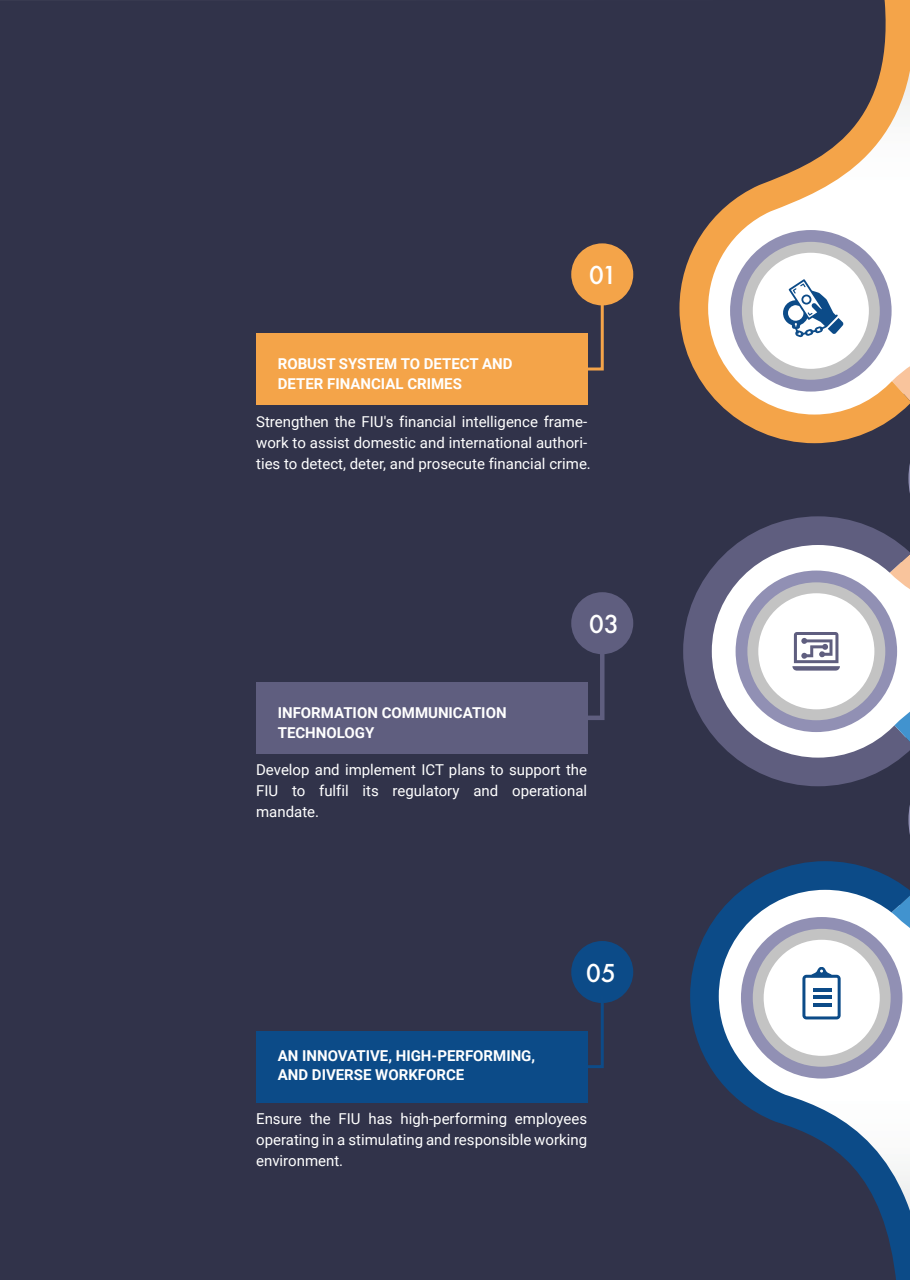
<style>
.page{position:relative;width:910px;height:1280px;background:#fff}
.page>*{position:absolute;margin:0;border:0;box-sizing:border-box;transform-origin:0 0}
.t1{font:500 24px "Futura";color:#fff}
.t2{font:15px/21px "Roboto";color:#fff;text-align:justify}
.t3{font:700 15px/19.5px "Roboto";color:#fff}
</style>
<div class="page">
<div style="left:0;top:0;width:892px;height:1280px;background:#31334a"></div>
<svg style="left:690px;top:861px;width:220px;height:419px"></svg>
<svg style="left:679px;top:0;width:231px;height:443px"></svg>
<svg style="left:683px;top:516px;width:215px;height:270px"></svg>
<svg style="left:890px;top:343px;width:20px;height:270px"></svg>
<div style="left:736px;top:570px;width:161px;height:162px;background:#9190b4;border-radius:50%"></div>
<div style="left:747px;top:582px;width:138px;height:138px;background:#c3c3c3;border-radius:50%"></div>
<div style="left:758px;top:593px;width:116px;height:116px;background:#fff;border-radius:50%"></div>
<svg style="left:792px;top:632px;width:48px;height:39px"></svg>
<svg style="left:892px;top:685px;width:18px;height:270px"></svg>
<div style="left:741px;top:917px;width:161px;height:161px;background:#9190b4;border-radius:50%"></div>
<div style="left:753px;top:929px;width:138px;height:138px;background:#c3c3c3;border-radius:50%"></div>
<div style="left:764px;top:940px;width:116px;height:116px;background:#fff;border-radius:50%"></div>
<svg style="left:802px;top:967px;width:39px;height:52px"></svg>
<hr style="left:813px;top:988px;width:19px;height:3px;background:#0c4b88">
<hr style="left:813px;top:996px;width:19px;height:3px;background:#0c4b88">
<hr style="left:813px;top:1003px;width:19px;height:3px;background:#0c4b88">
<div style="left:256px;top:333px;width:331px;height:72px;background:#f4a449"></div>
<div style="left:571px;top:243px;width:62px;height:62px;background:#f4a449;border-radius:50%"></div>
<svg style="left:584px;top:299px;width:21px;height:73px"></svg>
<div style="left:256px;top:682px;width:331px;height:72px;background:#5f5e7f"></div>
<div style="left:571px;top:592px;width:62px;height:62px;background:#5f5e7f;border-radius:50%"></div>
<svg style="left:582px;top:647px;width:25px;height:75px"></svg>
<div style="left:256px;top:1031px;width:331px;height:72px;background:#0c4b88"></div>
<div style="left:571px;top:941px;width:62px;height:62px;background:#0c4b88;border-radius:50%"></div>
<svg style="left:584px;top:997px;width:21px;height:73px"></svg>
<h1 class="t1" style="left:589px;top:259px;width:29px">01</h1>
<p class="t3" style="left:278px;top:354px;width:236px">ROBUST SYSTEM TO DETECT AND<br>DETER FINANCIAL CRIMES</p>
<p class="t2" style="left:256px;top:410px;width:336px;text-align:left">Strengthen the FIU's financial intelligence frame&shy;work to assist domestic and international authori&shy;ties to detect, deter, and prosecute financial crime.</p>
<h1 class="t1" style="left:589px;top:608px;width:31px">03</h1>
<p class="t3" style="left:278px;top:702px;width:230px">INFORMATION COMMUNICATION<br>TECHNOLOGY</p>
<p class="t2" style="left:256px;top:759px;width:333px">Develop and implement ICT plans to support the FIU to fulfil its regulatory and operational mandate.</p>
<h1 class="t1" style="left:586px;top:957px;width:31px">05</h1>
<p class="t3" style="left:278px;top:1045px;width:259px">AN INNOVATIVE, HIGH-PERFORMING,<br>AND DIVERSE WORKFORCE</p>
<p class="t2" style="left:256px;top:1108px;width:332px">Ensure the FIU has high-performing employees operating in a stimulating and responsible working environment.</p>
</div>
